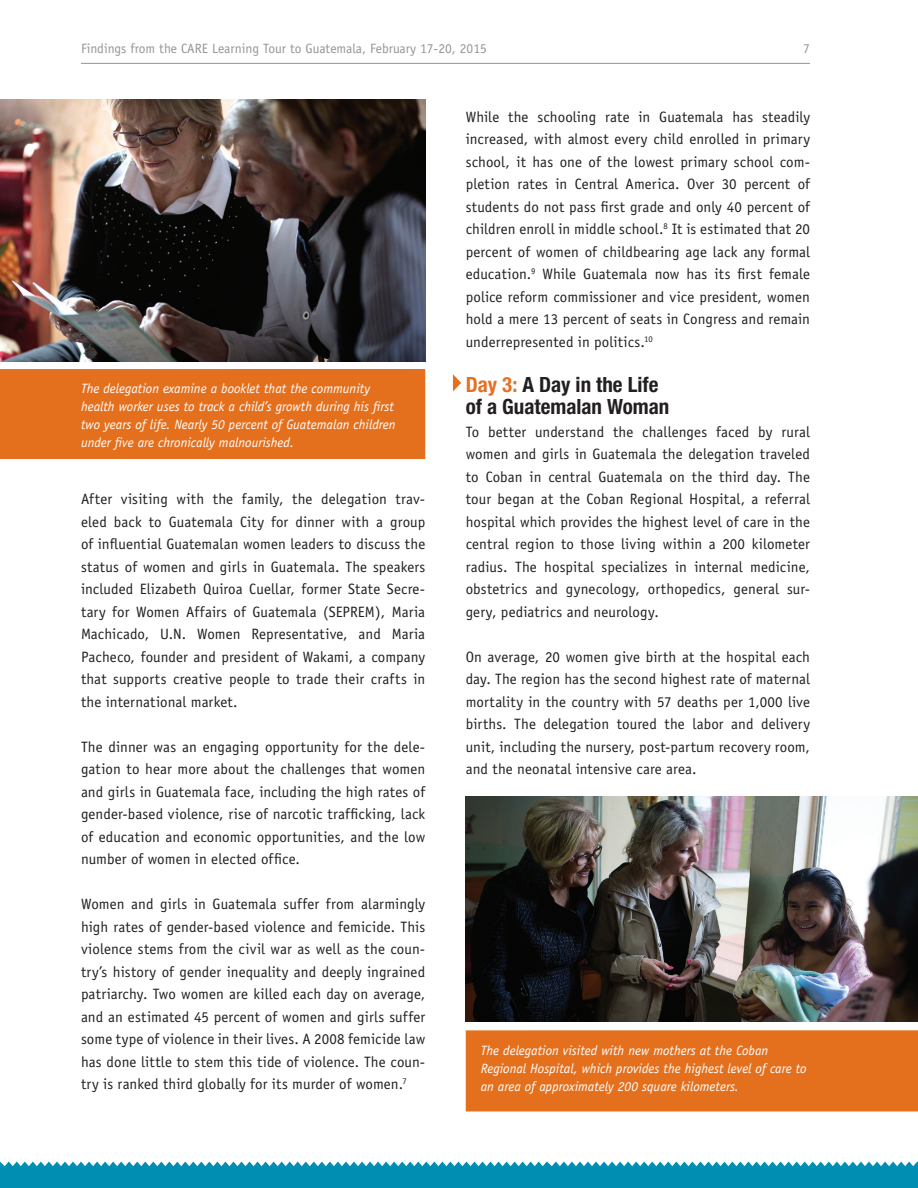
<style>
.page{position:relative;width:918px;height:1188px;background:#fff}
.page>*{position:absolute;margin:0;border:0;box-sizing:border-box;transform-origin:0 0}
.t1{font:700 condensed 21px/22.5px "Helvetica Neue";color:#231f20}
.t2{font:15px/22.5px "Officina Sans";letter-spacing:.005em;color:#231f20;text-align:justify}
.t3{font:italic 13.5px/18px "Officina Sans";color:#fff}
.t4{font:13.5px "Officina Sans";color:#939598}
.s1{color:#e47025}
</style>
<div class="page">
<hr style="left:81px;top:63px;width:729px;height:1px;background:#939598">
<svg style="left:0;top:1162px;width:918px;height:26px;background:#1297b8"></svg>
<div style="left:0;top:369px;width:425px;height:90px;background:#e4701e"></div>
<div style="left:466px;top:1030px;width:452px;height:81px;background:#e4701e"></div>
<svg style="left:453px;top:374px;width:8px;height:18px"></svg>
<img style="left:0;top:99px;width:425px;height:263px">
<img style="left:466px;top:796px;width:452px;height:226px">
<p class="t4" style="left:81px;top:41px;width:407px">Findings from the CARE Learning Tour to Guatemala, February 17-20, 2015</p>
<p class="t4" style="left:803px;top:41px;width:8px">7</p>
<p class="t3" style="left:81px;top:379px;width:316px">The delegation examine a booklet that the community health worker uses to track a child’s growth during his first two years of life. Nearly 50 percent of Guatemalan children under five are chronically malnourished.</p>
<p class="t2" style="left:81px;top:488px;width:346px">After visiting with the family, the delegation trav&shy;eled back to Guatemala City for dinner with a group of influential Guatemalan women leaders to discuss the status of women and girls in Guatemala. The speakers included Elizabeth Quiroa Cuellar, former State Secre&shy;tary for Women Affairs of Guatemala (SEPREM), Maria Machicado, U.N. Women Representative, and Maria Pacheco, founder and president of Wakami, a company that supports creative people to trade their crafts in the international market.</p>
<p class="t2" style="left:81px;top:735px;width:346px">The dinner was an engaging opportunity for the dele&shy;gation to hear more about the challenges that women and girls in Guatemala face, including the high rates of gender-based violence, rise of narcotic trafficking, lack of education and economic opportunities, and the low number of women in elected office.</p>
<p class="t2" style="left:81px;top:893px;width:346px">Women and girls in Guatemala suffer from alarmingly high rates of gender-based violence and femicide. This violence stems from the civil war as well as the coun&shy;try’s history of gender inequality and deeply ingrained patriarchy. Two women are killed each day on average, and an estimated 45 percent of women and girls suffer some type of violence in their lives. A 2008 femicide law has done little to stem this tide of violence. The coun&shy;try is ranked third globally for its murder of women.<sup>7</sup></p>
<p class="t2" style="left:466px;top:105px;width:346px">While the schooling rate in Guatemala has steadily increased, with almost every child enrolled in primary school, it has one of the lowest primary school com&shy;pletion rates in Central America. Over 30 percent of students do not pass first grade and only 40 percent of children enroll in middle school.<sup>8</sup> It is estimated that 20 percent of women of childbearing age lack any formal education.<sup>9</sup> While Guatemala now has its first female police reform commissioner and vice president, women hold a mere 13 percent of seats in Congress and remain underrepresented in politics.<sup>10</sup></p>
<h1 class="t1" style="left:466px;top:373px;width:205px"><span class="s1">Day 3:</span> A Day in the Life of a Guatemalan Woman</h1>
<p class="t2" style="left:466px;top:420px;width:346px">To better understand the challenges faced by rural women and girls in Guatemala the delegation traveled to Coban in central Guatemala on the third day. The tour began at the Coban Regional Hospital, a referral hospital which provides the highest level of care in the central region to those living within a 200 kilometer radius. The hospital specializes in internal medicine, obstetrics and gynecology, orthopedics, general sur&shy;gery, pediatrics and neurology.</p>
<p class="t2" style="left:466px;top:645px;width:346px">On average, 20 women give birth at the hospital each day. The region has the second highest rate of maternal mortality in the country with 57 deaths per 1,000 live births. The delegation toured the labor and delivery unit, including the nursery, post-partum recovery room, and the neonatal intensive care area.</p>
<p class="t3" style="left:481px;top:1042px;width:328px">The delegation visited with new mothers at the Coban<br>Regional Hospital, which provides the highest level of care to an area of approximately 200 square kilometers.</p>
</div>
